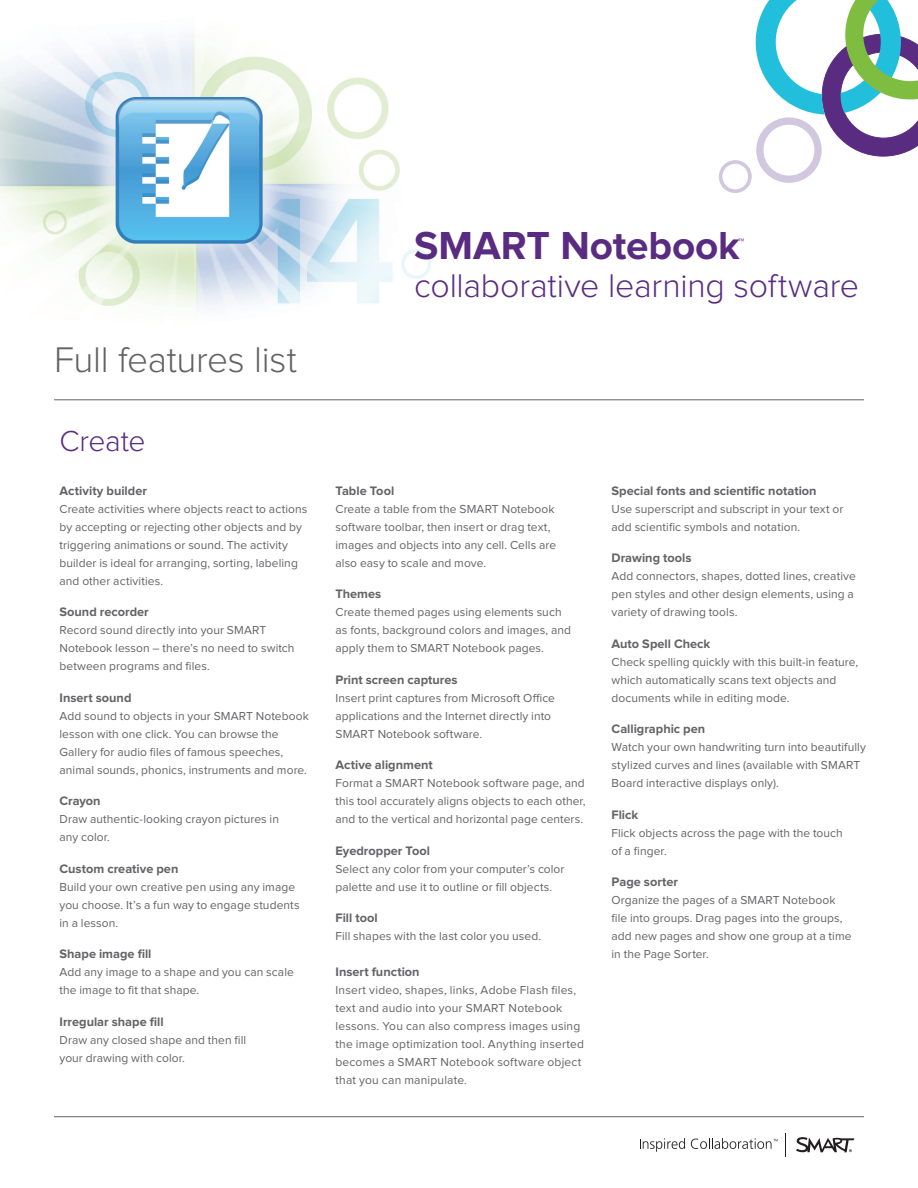
<style>
.page{position:relative;width:918px;height:1188px;background:#fff}
.page>*{position:absolute;margin:0;border:0;box-sizing:border-box;transform-origin:0 0}
.t1{font:700 40.5px "Proxima Nova";letter-spacing:-.005em;color:#592c82}
.t2{font:300 36.9px "Proxima Nova";letter-spacing:-.01em;color:#636366}
.t3{font:300 33.9px "Proxima Nova";letter-spacing:-.005em;color:#592c82}
.t4{font:300 30px "Proxima Nova";letter-spacing:-.01em;color:#592c82}
.t5{font:700 12.75px "Proxima Nova";color:#636366}
.t6{font:700 12.75px "Proxima Nova";color:#592c82}
.t7{font:12px/18px "Proxima Nova";letter-spacing:.005em;color:#636366}
</style>
<div class="page">
<img style="left:0;top:35px;width:719px;height:275px">
<svg style="left:719px;top:0;width:199px;height:193px"></svg>
<hr style="left:54px;top:400px;width:810px;height:1px;background:#636366">
<hr style="left:54px;top:1116px;width:810px;height:1px;background:#636366">
<svg style="left:785px;top:1133px;width:1px;height:24px"></svg>
<svg style="left:796px;top:1137px;width:58px;height:16px"></svg>
<svg style="left:640px;top:1138px;width:45px;height:14px"></svg>
<svg style="left:691px;top:1138px;width:87px;height:11px"></svg>
<h2 class="t2" style="left:54px;top:343px;width:244px">Full features list</h2>
<h3 class="t4" style="left:60px;top:427px;width:87px">Create</h3>
<p class="t5" style="left:60px;top:485px;width:89px">Activity builder</p>
<p class="t7" style="left:60px;top:500px;width:249px">Create activities where objects react to actions by accepting or rejecting other objects and by triggering animations or sound. The activity builder is ideal for arranging, sorting, labeling and other activities.</p>
<p class="t5" style="left:60px;top:606px;width:91px">Sound recorder</p>
<p class="t7" style="left:60px;top:622px;width:237px">Record sound directly into your SMART<br>Notebook lesson – there’s no need to switch between programs and files.</p>
<p class="t5" style="left:60px;top:692px;width:73px">Insert sound</p>
<p class="t7" style="left:60px;top:707px;width:251px">Add sound to objects in your SMART Notebook lesson with one click. You can browse the Gallery for audio files of famous speeches, animal sounds, phonics, instruments and more.</p>
<p class="t5" style="left:60px;top:795px;width:43px">Crayon</p>
<p class="t7" style="left:60px;top:811px;width:221px">Draw authentic-looking crayon pictures in any color.</p>
<p class="t5" style="left:60px;top:863px;width:120px">Custom creative pen</p>
<p class="t7" style="left:60px;top:878px;width:242px">Build your own creative pen using any image you choose. It’s a fun way to engage students in a lesson.</p>
<p class="t5" style="left:60px;top:948px;width:94px">Shape image fill</p>
<p class="t7" style="left:60px;top:964px;width:236px">Add any image to a shape and you can scale the image to fit that shape.</p>
<p class="t5" style="left:60px;top:1016px;width:106px">Irregular shape fill</p>
<p class="t7" style="left:60px;top:1031px;width:188px">Draw any closed shape and then fill your drawing with color.</p>
<h1 class="t1" style="left:414px;top:227px;width:327px">SMART Notebook</h1>
<p class="t6" style="left:739px;top:237px;width:7px">™</p>
<h3 class="t3" style="left:414px;top:270px;width:446px">collaborative learning software</h3>
<p class="t5" style="left:336px;top:485px;width:60px">Table Tool</p>
<p class="t7" style="left:336px;top:500px;width:222px">Create a table from the SMART Notebook software toolbar, then insert or drag text, images and objects into any cell. Cells are also easy to scale and move.</p>
<p class="t5" style="left:336px;top:588px;width:47px">Themes</p>
<p class="t7" style="left:336px;top:604px;width:237px">Create themed pages using elements such as fonts, background colors and images, and apply them to SMART Notebook pages.</p>
<p class="t5" style="left:336px;top:674px;width:124px">Print screen captures</p>
<p class="t7" style="left:336px;top:689px;width:221px">Insert print captures from Microsoft Office applications and the Internet directly into<br>SMART Notebook software.</p>
<p class="t5" style="left:336px;top:759px;width:99px">Active alignment</p>
<p class="t7" style="left:336px;top:775px;width:252px;text-align:justify">Format a SMART Notebook software page, and this tool accurately aligns objects to each other, and to the vertical and horizontal page centers.</p>
<p class="t5" style="left:336px;top:845px;width:96px">Eyedropper Tool</p>
<p class="t7" style="left:336px;top:860px;width:231px">Select any color from your computer’s color palette and use it to outline or fill objects.</p>
<p class="t5" style="left:336px;top:912px;width:44px">Fill tool</p>
<p class="t7" style="left:336px;top:928px;width:207px">Fill shapes with the last color you used.</p>
<p class="t5" style="left:336px;top:966px;width:86px">Insert function</p>
<p class="t7" style="left:336px;top:982px;width:250px">Insert video, shapes, links, Adobe Flash files, text and audio into your SMART Notebook lessons. You can also compress images using the image optimization tool. Anything inserted becomes a SMART Notebook software object that you can manipulate.</p>
<p class="t5" style="left:612px;top:485px;width:207px">Special fonts and scientific notation</p>
<p class="t7" style="left:612px;top:500px;width:233px">Use superscript and subscript in your text or add scientific symbols and notation.</p>
<p class="t5" style="left:612px;top:552px;width:82px">Drawing tools</p>
<p class="t7" style="left:612px;top:568px;width:246px">Add connectors, shapes, dotted lines, creative pen styles and other design elements, using a variety of drawing tools.</p>
<p class="t5" style="left:612px;top:638px;width:100px">Auto Spell Check</p>
<p class="t7" style="left:612px;top:653px;width:248px">Check spelling quickly with this built-in feature, which automatically scans text objects and documents while in editing mode.</p>
<p class="t5" style="left:612px;top:723px;width:95px">Calligraphic pen</p>
<p class="t7" style="left:612px;top:739px;width:256px">Watch your own handwriting turn into beautifully stylized curves and lines (available with SMART<br>Board interactive displays only).</p>
<p class="t5" style="left:612px;top:809px;width:28px">Flick</p>
<p class="t7" style="left:612px;top:824px;width:233px">Flick objects across the page with the touch of a finger.</p>
<p class="t5" style="left:612px;top:876px;width:68px">Page sorter</p>
<p class="t7" style="left:612px;top:892px;width:242px">Organize the pages of a SMART Notebook file into groups. Drag pages into the groups, add new pages and show one group at a time in the Page Sorter.</p>
</div>
